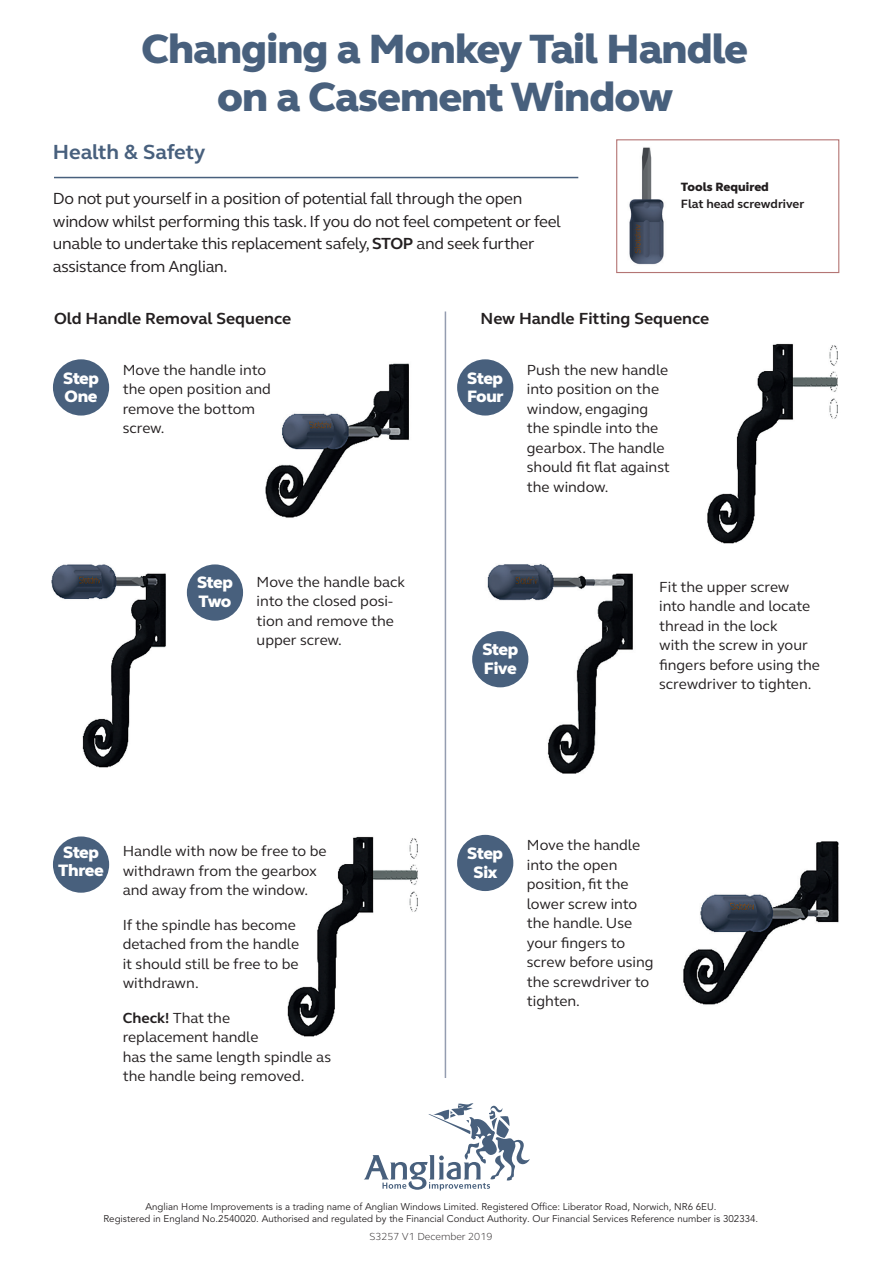
<style>
.page{position:relative;width:893px;height:1263px;background:#fff}
.page>*{position:absolute;margin:0;border:0;box-sizing:border-box;transform-origin:0 0}
.t1{font:800 42px/48px "FS Elliot";letter-spacing:-.02em;color:#48607d;text-align:center}
.t2{font:700 21px "FS Elliot";letter-spacing:-.005em;color:#48607d}
.t3{font:800 16.95px/18.6px "FS Elliot";letter-spacing:-.025em;color:#fff}
.t4{font:16.5px/22.5px "FS Elliot";letter-spacing:-.02em;color:#231f20}
.t5{font:700 16.5px "FS Elliot";color:#231f20}
.t6{font:15px/19.5px "FS Elliot";color:#231f20}
.t7{font:700 12.3px "FS Elliot";color:#231f20}
.t8{font:800 12.3px "FS Elliot";color:#231f20}
.t9{font:300 10.5px "FS Elliot";color:#231f20}
.t10{font:9.75px/12px "Avenir";color:#231f20;text-align:center}
.s1{font-weight:700}
</style>
<div class="page">
<img style="left:629px;top:147px;width:35px;height:118px">
<div style="left:616px;top:139px;width:223px;height:134px;border:1px solid #b47574"></div>
<hr style="left:54px;top:177px;width:524px;height:1px;background:#48607d">
<div style="left:53px;top:836px;width:56px;height:57px;background:#48607d;border-radius:50%"></div>
<div style="left:53px;top:359px;width:56px;height:57px;background:#48607d;border-radius:50%"></div>
<div style="left:187px;top:564px;width:56px;height:57px;background:#48607d;border-radius:50%"></div>
<hr style="left:445px;top:311px;width:1px;height:767px;background:#949db0">
<img style="left:51px;top:564px;width:115px;height:204px">
<div style="left:457px;top:359px;width:56px;height:57px;background:#48607d;border-radius:50%"></div>
<img style="left:265px;top:363px;width:144px;height:155px">
<img style="left:480px;top:564px;width:153px;height:210px">
<div style="left:472px;top:631px;width:56px;height:56px;background:#48607d;border-radius:50%"></div>
<svg style="left:364px;top:1103px;width:166px;height:87px"></svg>
<img style="left:287px;top:836px;width:131px;height:201px">
<img style="left:707px;top:343px;width:131px;height:201px">
<div style="left:457px;top:835px;width:56px;height:56px;background:#48607d;border-radius:50%"></div>
<img style="left:683px;top:841px;width:156px;height:164px">
<h1 class="t1" style="left:142px;top:25px;width:608px">Changing a Monkey Tail Handle on a Casement Window</h1>
<h2 class="t2" style="left:53px;top:138px;width:154px">Health &amp; Safety</h2>
<p class="t4" style="left:53px;top:187px;width:510px">Do not put yourself in a position of potential fall through the open window whilst performing this task. If you do not feel competent or feel unable to undertake this replacement safely, <span class="s1">STOP</span> and seek further assistance from Anglian.</p>
<p class="t5" style="left:54px;top:307px;width:239px">Old Handle Removal Sequence</p>
<p class="t8" style="left:681px;top:178px;width:90px">Tools Required</p>
<p class="t7" style="left:681px;top:195px;width:125px">Flat head screwdriver</p>
<p class="t5" style="left:480px;top:307px;width:230px">New Handle Fitting Sequence</p>
<p class="t3" style="left:63px;top:368px;width:37px">Step<br>One</p>
<p class="t6" style="left:123px;top:360px;width:150px">Move the handle into the open position and remove the bottom screw.</p>
<p class="t6" style="left:527px;top:360px;width:145px">Push the new handle into position on the window, engaging the spindle into the gearbox. The handle should fit flat against the window.</p>
<p class="t3" style="left:467px;top:368px;width:38px">Step<br>Four</p>
<p class="t3" style="left:197px;top:573px;width:37px">Step<br>Two</p>
<p class="t6" style="left:257px;top:571px;width:150px">Move the handle back into the closed posi&shy;tion and remove the upper screw.</p>
<p class="t3" style="left:482px;top:640px;width:37px">Step<br>Five</p>
<p class="t6" style="left:659px;top:576px;width:162px">Fit the upper screw<br>into handle and locate thread in the lock<br>with the screw in your fingers before using the screwdriver to tighten.</p>
<p class="t3" style="left:58px;top:843px;width:47px">Step<br>Three</p>
<p class="t6" style="left:123px;top:841px;width:205px">Handle with now be free to be withdrawn from the gearbox and away from the window.</p>
<p class="t6" style="left:123px;top:914px;width:178px">If the spindle has become detached from the handle it should still be free to be withdrawn.</p>
<p class="t6" style="left:123px;top:1007px;width:210px"><span class="s1">Check!</span> That the<br>replacement handle<br>has the same length spindle as the handle being removed.</p>
<p class="t3" style="left:467px;top:844px;width:37px;text-align:center">Step<br>Six</p>
<p class="t6" style="left:527px;top:835px;width:128px">Move the handle into the open position, fit the lower screw into the handle. Use your fingers to screw before using the screwdriver to tighten.</p>
<p class="t10" style="left:103px;top:1201px;width:656px">Anglian Home Improvements is a trading name of Anglian Windows Limited. Registered Office: Liberator Road, Norwich, NR6 6EU.<br>Registered in England No.2540020. Authorised and regulated by the Financial Conduct Authority. Our Financial Services Reference number is 302334.</p>
<p class="t9" style="left:369px;top:1229px;width:125px">S3257 V1 December 2019</p>
</div>
